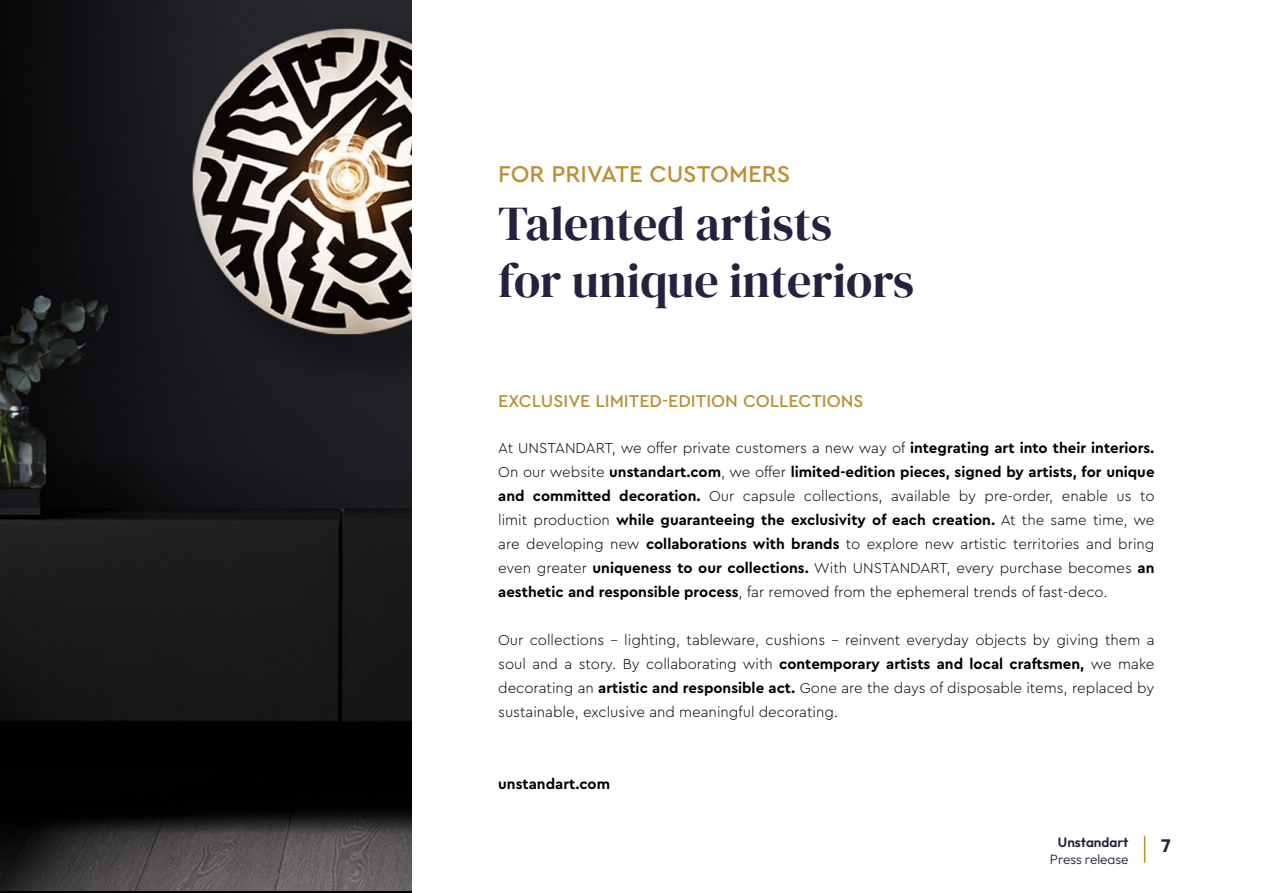
<style>
.page{position:relative;width:1263px;height:893px;background:#fff}
.page>*{position:absolute;margin:0;border:0;box-sizing:border-box;transform-origin:0 0}
.t1{font:48px/57.6px "DM Serif Display";color:#23223f}
.t2{font:500 24px "Cera Pro";color:#bc8f34}
.t3{font:500 18px "Cera Pro";color:#bc8f34}
.t4{font:100 18px "Outfit";color:#23223f}
.t5{font:300 15px/24px "Cera Pro";color:#000;text-align:justify}
.t6{font:700 15px "Cera Pro";color:#000}
.t7{font:100 13.5px "Outfit";color:#23223f}
.s1{font-weight:700}
</style>
<div class="page">
<svg style="left:1144px;top:836px;width:1px;height:27px"></svg>
<img style="left:0;top:0;width:412px;height:891px">
<h2 class="t2" style="left:498px;top:158px;width:293px">FOR PRIVATE CUSTOMERS</h2>
<h1 class="t1" style="left:498px;top:195px;width:417px">Talented artists<br>for unique interiors</h1>
<p class="t3" style="left:498px;top:389px;width:367px">EXCLUSIVE LIMITED-EDITION COLLECTIONS</p>
<p class="t5" style="left:498px;top:435px;width:658px">At UNSTANDART, we offer private customers a new way of <span class="s1">integrating art into their interiors.<br></span>On our website <span class="s1">unstandart.com</span>, we offer <span class="s1">limited-edition pieces, signed by artists, for unique and committed decoration.</span> Our capsule collections, available by pre-order, enable us to limit production <span class="s1">while guaranteeing the exclusivity of each creation.</span> At the same time, we are developing new <span class="s1">collaborations with brands</span> to explore new artistic territories and bring even greater <span class="s1">uniqueness to our collections.</span> With UNSTANDART, every purchase becomes <span class="s1">an aesthetic and responsible process</span>, far removed from the ephemeral trends of fast-deco.</p>
<p class="t5" style="left:498px;top:627px;width:658px">Our collections - lighting, tableware, cushions - reinvent everyday objects by giving them a soul and a story. By collaborating with <span class="s1">contemporary artists and local craftsmen,</span> we make decorating an <span class="s1">artistic and responsible act.</span> Gone are the days of disposable items, replaced by sustainable, exclusive and meaningful decorating.</p>
<p class="t6" style="left:498px;top:774px;width:113px">unstandart.com</p>
<p class="t7" style="left:1058px;top:835px;width:72px">Unstandart</p>
<p class="t4" style="left:1161px;top:835px;width:11px">7</p>
<p class="t7" style="left:1050px;top:851px;width:80px">Press release</p>
</div>
